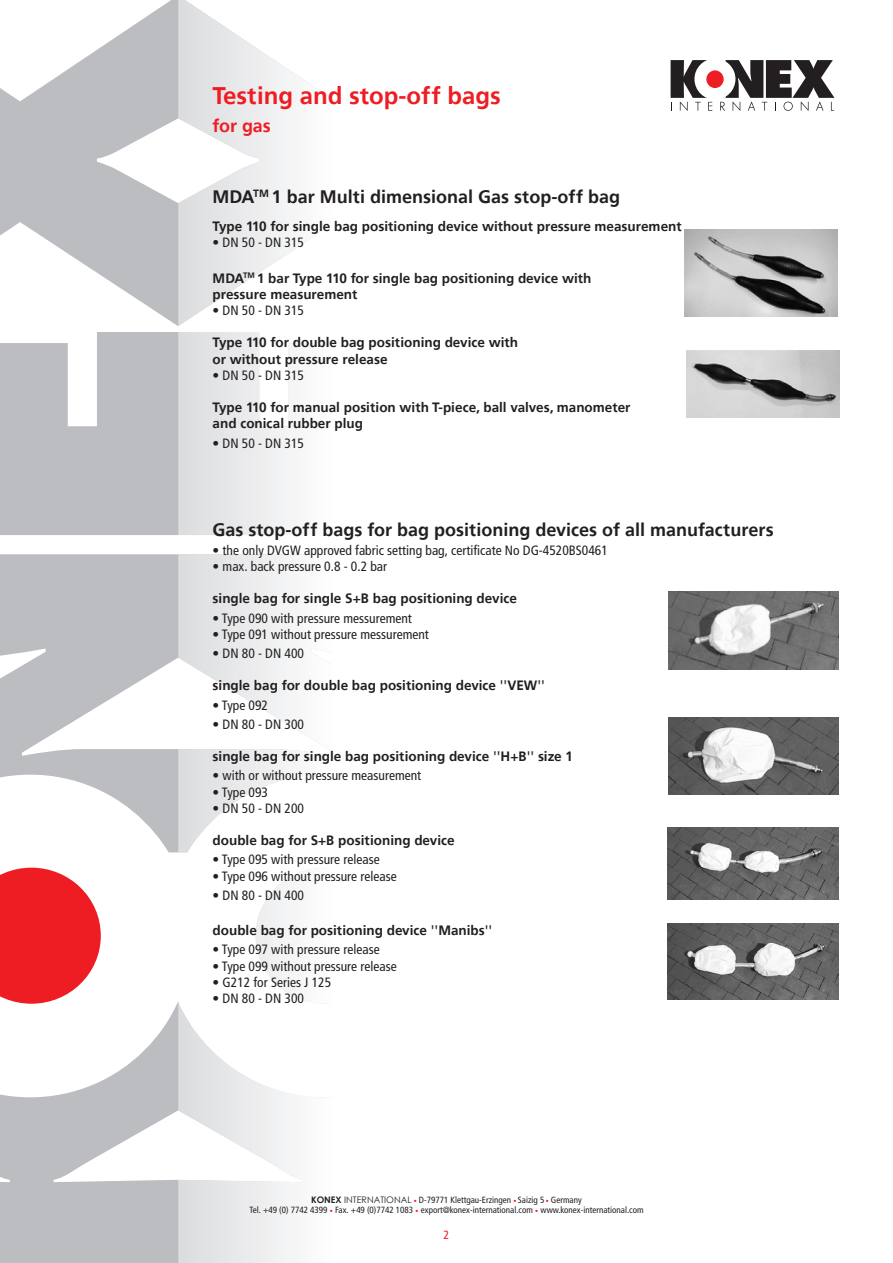
<style>
.page{position:relative;width:893px;height:1263px;background:#fff}
.page>*{position:absolute;margin:0;border:0;box-sizing:border-box;transform-origin:0 0}
.t1{font:700 24px "Frutiger";color:#ee1d23}
.t2{font:700 18px "Frutiger";color:#231f20}
.t3{font:700 18px "Frutiger";letter-spacing:-.01em;color:#ee1d23}
.t4{font:700 13.5px "Frutiger";color:#231f20}
.t5{font:condensed 13.5px "Frutiger LT";color:#231f20}
.t6{font:condensed 12px "Frutiger LT";color:#ee1d23}
.t7{font:condensed 9px "Frutiger LT";color:#231f20}
.s1{font-family:"Century Gothic";font-weight:700;font-stretch:normal}
.s2{font-family:"Century Gothic";font-stretch:normal}
.s3{font-family:"Frutiger";font-weight:700;font-stretch:normal;font-size:6px;color:#ee1d23}
</style>
<div class="page">
<img style="left:178px;top:1097px;width:143px;height:166px">
<img style="left:178px;top:554px;width:154px;height:221px">
<img style="left:178px;top:332px;width:122px;height:203px">
<img style="left:178px;top:0;width:154px;height:326px">
<svg style="left:0;top:1097px;width:178px;height:166px;background:#c5c6c9"></svg>
<svg style="left:0;top:554px;width:178px;height:221px;fill:#bcbdc0"></svg>
<svg style="left:0;top:332px;width:178px;height:203px;background:#c2c3c6"></svg>
<svg style="left:0;top:0;width:178px;height:326px;fill:#bcbdc0"></svg>
<svg style="left:0;top:775px;width:192px;height:322px"></svg>
<svg style="left:0;top:868px;width:101px;height:136px"></svg>
<svg style="left:671px;top:60px;width:41px;height:51px"></svg>
<svg style="left:720px;top:60px;width:114px;height:51px"></svg>
<div style="left:694px;top:59px;width:41px;height:41px;background:#fff;border-radius:50%"></div>
<div style="left:706px;top:70px;width:18px;height:18px;background:#ee1d23;border-radius:50%"></div>
<img style="left:684px;top:230px;width:154px;height:87px">
<img style="left:686px;top:350px;width:153px;height:67px">
<img style="left:669px;top:592px;width:170px;height:78px">
<img style="left:669px;top:717px;width:170px;height:77px">
<img style="left:667px;top:828px;width:172px;height:71px">
<img style="left:667px;top:924px;width:172px;height:76px">
<p class="t1" style="left:213px;top:82px;width:290px">Testing and stop-off bags</p>
<p class="t3" style="left:213px;top:116px;width:60px">for gas</p>
<p class="t2" style="left:213px;top:187px;width:409px">MDA<sup>TM</sup> 1 bar Multi dimensional Gas stop-off bag</p>
<p class="t4" style="left:213px;top:219px;width:471px">Type 110 for single bag positioning device without pressure measurement</p>
<p class="t5" style="left:213px;top:235px;width:93px">• DN 50 - DN 315</p>
<p class="t4" style="left:213px;top:270px;width:380px">MDA<sup>TM</sup> 1 bar Type 110 for single bag positioning device with</p>
<p class="t4" style="left:213px;top:286px;width:146px">pressure measurement</p>
<p class="t5" style="left:213px;top:302px;width:93px">• DN 50 - DN 315</p>
<p class="t4" style="left:213px;top:335px;width:307px">Type 110 for double bag positioning device with</p>
<p class="t4" style="left:213px;top:351px;width:176px">or without pressure release</p>
<p class="t5" style="left:213px;top:367px;width:93px">• DN 50 - DN 315</p>
<p class="t4" style="left:213px;top:400px;width:419px">Type 110 for manual position with T-piece, ball valves, manometer</p>
<p class="t4" style="left:213px;top:416px;width:152px">and conical rubber plug</p>
<p class="t5" style="left:213px;top:435px;width:93px">• DN 50 - DN 315</p>
<p class="t2" style="left:213px;top:519px;width:563px">Gas stop-off bags for bag positioning devices of all manufacturers</p>
<p class="t5" style="left:213px;top:543px;width:397px">• the only DVGW approved fabric setting bag, certificate No DG-4520BS0461</p>
<p class="t5" style="left:213px;top:559px;width:176px">• max. back pressure 0.8 - 0.2 bar</p>
<p class="t4" style="left:213px;top:591px;width:306px">single bag for single S+B bag positioning device</p>
<p class="t5" style="left:213px;top:610px;width:201px">• Type 090 with pressure messurement</p>
<p class="t5" style="left:213px;top:626px;width:218px">• Type 091 without pressure messurement</p>
<p class="t5" style="left:213px;top:645px;width:93px">• DN 80 - DN 400</p>
<p class="t4" style="left:213px;top:678px;width:334px">single bag for double bag positioning device ''VEW''</p>
<p class="t5" style="left:213px;top:697px;width:57px">• Type 092</p>
<p class="t5" style="left:213px;top:716px;width:93px">• DN 80 - DN 300</p>
<p class="t4" style="left:213px;top:749px;width:362px">single bag for single bag positioning device ''H+B'' size 1</p>
<p class="t5" style="left:213px;top:768px;width:210px">• with or without pressure measurement</p>
<p class="t5" style="left:213px;top:784px;width:57px">• Type 093</p>
<p class="t5" style="left:213px;top:800px;width:93px">• DN 50 - DN 200</p>
<p class="t4" style="left:213px;top:833px;width:244px">double bag for S+B positioning device</p>
<p class="t5" style="left:213px;top:852px;width:169px">• Type 095 with pressure release</p>
<p class="t5" style="left:213px;top:868px;width:186px">• Type 096 without pressure release</p>
<p class="t5" style="left:213px;top:887px;width:93px">• DN 80 - DN 400</p>
<p class="t4" style="left:213px;top:923px;width:281px">double bag for positioning device ''Manibs''</p>
<p class="t5" style="left:213px;top:942px;width:169px">• Type 097 with pressure release</p>
<p class="t5" style="left:213px;top:958px;width:186px">• Type 099 without pressure release</p>
<p class="t5" style="left:213px;top:974px;width:120px">• G212 for Series J 125</p>
<p class="t5" style="left:213px;top:990px;width:93px">• DN 80 - DN 300</p>
<p class="t7" style="left:310px;top:1193px;width:272px"><span class="s1">KONEX</span> <span class="s2">INTERNATIONAL</span> <span class="s3">•</span> D-79771 Klettgau-Erzingen <span class="s3">•</span> Saizig 5 <span class="s3">•</span> Germany</p>
<p class="t7" style="left:249px;top:1204px;width:396px">Tel. +49 (0) 7742 4399 <span class="s3">•</span> Fax. +49 (0)7742 1083 <span class="s3">•</span> export@konex-international.com <span class="s3">•</span> www.konex-international.com</p>
<p class="t6" style="left:443px;top:1226px;width:7px">1</p>
<p class="t7" style="left:311px;top:1194px;width:272px"><span class="s1">KONEX</span> <span class="s2">INTERNATIONAL</span> <span class="s3">•</span> D-79771 Klettgau-Erzingen <span class="s3">•</span> Saizig 5 <span class="s3">•</span> Germany</p>
<p class="t7" style="left:249px;top:1205px;width:396px">Tel. +49 (0) 7742 4399 <span class="s3">•</span> Fax. +49 (0)7742 1083 <span class="s3">•</span> export@konex-international.com <span class="s3">•</span> www.konex-international.com</p>
<p class="t6" style="left:444px;top:1227px;width:7px">2</p>
</div>
